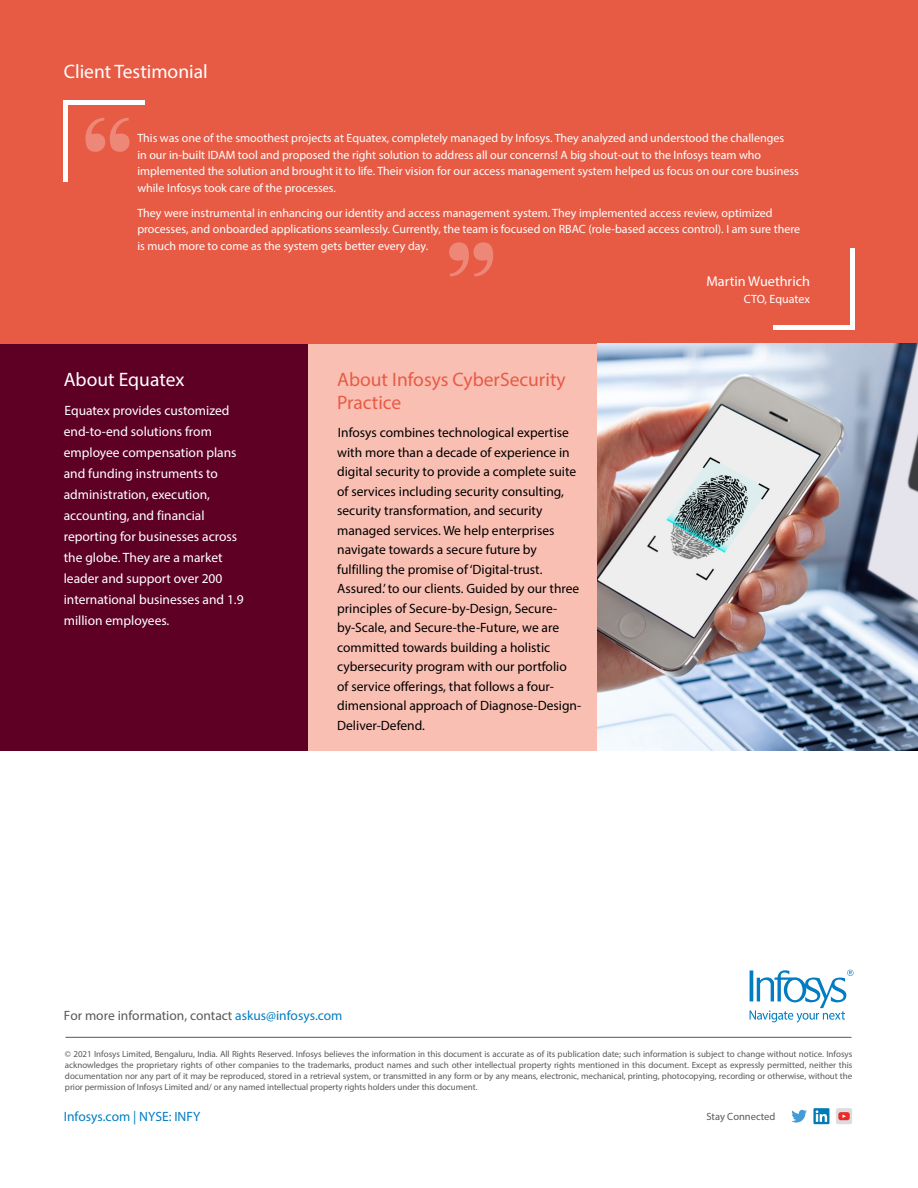
<style>
.page{position:relative;width:918px;height:1188px;background:#fff}
.page>*{position:absolute;margin:0;border:0;box-sizing:border-box;transform-origin:0 0}
.t1{font:19.5px/23.4px "Myriad Pro";color:#e75b45}
.t2{font:19.5px "Myriad Pro";color:#fff}
.t3{font:14.25px "Myriad Pro";color:#fff}
.t4{font:13.5px/19.5px "Myriad Pro";color:#000}
.t5{font:13.5px/21px "Myriad Pro";color:#fff}
.t6{font:13.5px "Myriad Pro";color:#58595b}
.t7{font:13.5px "Myriad Pro";color:#007dc3}
.t8{font:12px/16.5px "Myriad Pro";color:#fff}
.t9{font:10.5px "Myriad Pro";color:#58595b}
.t10{font:9px/10.8px "Myriad Pro";letter-spacing:-.005em;color:#58595b;text-align:justify}
.s1{color:#007dc3}
</style>
<div class="page">
<svg style="left:791px;top:1110px;width:16px;height:13px"></svg>
<svg style="left:813px;top:1108px;width:16px;height:16px"></svg>
<svg style="left:816px;top:1110px;width:11px;height:12px"></svg>
<div style="left:836px;top:1108px;width:16px;height:16px;background:#dcdcdf;border-radius:2px"></div>
<svg style="left:838px;top:1112px;width:12px;height:8px"></svg>
<svg style="left:750px;top:970px;width:104px;height:53px"></svg>
<hr style="left:65px;top:1037px;width:787px;height:1px;background:#58595b">
<div style="left:309px;top:343px;width:289px;height:407px;background:#fabfb3"></div>
<div style="left:0;top:340px;width:308px;height:410px;background:#5d0024"></div>
<div style="left:0;top:0;width:918px;height:343px;background:#e75b45"></div>
<svg style="left:85px;top:118px;width:45px;height:34px"></svg>
<svg style="left:449px;top:242px;width:44px;height:34px"></svg>
<hr style="left:64px;top:100px;width:4px;height:82px;background:#fff">
<hr style="left:64px;top:100px;width:81px;height:4px;background:#fff">
<hr style="left:850px;top:248px;width:4px;height:81px;background:#fff">
<hr style="left:773px;top:325px;width:81px;height:4px;background:#fff">
<img style="left:597px;top:343px;width:321px;height:407px">
<h1 class="t2" style="left:64px;top:60px;width:145px">Client Testimonial</h1>
<p class="t8" style="left:137px;top:130px;width:663px">This was one of the smoothest projects at Equatex, completely managed by Infosys. They analyzed and understood the challenges<br>in our in-built IDAM tool and proposed the right solution to address all our concerns! A big shout-out to the Infosys team who implemented the solution and brought it to life. Their vision for our access management system helped us focus on our core business while Infosys took care of the processes.</p>
<p class="t8" style="left:137px;top:204px;width:664px">They were instrumental in enhancing our identity and access management system. They implemented access review, optimized processes, and onboarded applications seamlessly. Currently, the team is focused on RBAC (role-based access control). I am sure there is much more to come as the system gets better every day.</p>
<h2 class="t3" style="left:706px;top:273px;width:105px">Martin Wuethrich</h2>
<h3 class="t8" style="left:744px;top:290px;width:68px">CTO, Equatex</h3>
<h1 class="t2" style="left:64px;top:367px;width:122px">About Equatex</h1>
<p class="t5" style="left:64px;top:400px;width:181px">Equatex provides customized end-to-end solutions from employee compensation plans and funding instruments to administration, execution, accounting, and financial reporting for businesses across the globe. They are a market leader and support over 200 international businesses and 1.9 million employees.</p>
<h1 class="t1" style="left:337px;top:367px;width:230px">About Infosys CyberSecurity<br>Practice</h1>
<p class="t4" style="left:337px;top:423px;width:246px">Infosys combines technological expertise with more than a decade of experience in digital security to provide a complete suite of services including security consulting, security transformation, and security managed services. We help enterprises navigate towards a secure future by fulfilling the promise of ‘Digital-trust.<br>Assured.’ to our clients. Guided by our three principles of Secure-by-Design, Secure&shy;by-Scale, and Secure-the-Future, we are committed towards building a holistic cybersecurity program with our portfolio of service offerings, that follows a four&shy;dimensional approach of Diagnose-Design-Deliver-Defend.</p>
<h3 class="t6" style="left:64px;top:1007px;width:280px">For more information, contact <span class="s1">askus@infosys.com</span></h3>
<p class="t10" style="left:65px;top:1049px;width:789px">© 2021 Infosys Limited, Bengaluru, India. All Rights Reserved. Infosys believes the information in this document is accurate as of its publication date; such information is subject to change without notice. Infosys acknowledges the proprietary rights of other companies to the trademarks, product names and such other intellectual property rights mentioned in this document. Except as expressly permitted, neither this documentation nor any part of it may be reproduced, stored in a retrieval system, or transmitted in any form or by any means, electronic, mechanical, printing, photocopying, recording or otherwise, without the prior permission of Infosys Limited and/ or any named intellectual property rights holders under this document.</p>
<h3 class="t7" style="left:64px;top:1108px;width:138px">Infosys.com | NYSE: INFY</h3>
<p class="t9" style="left:706px;top:1110px;width:70px">Stay Connected</p>
</div>
